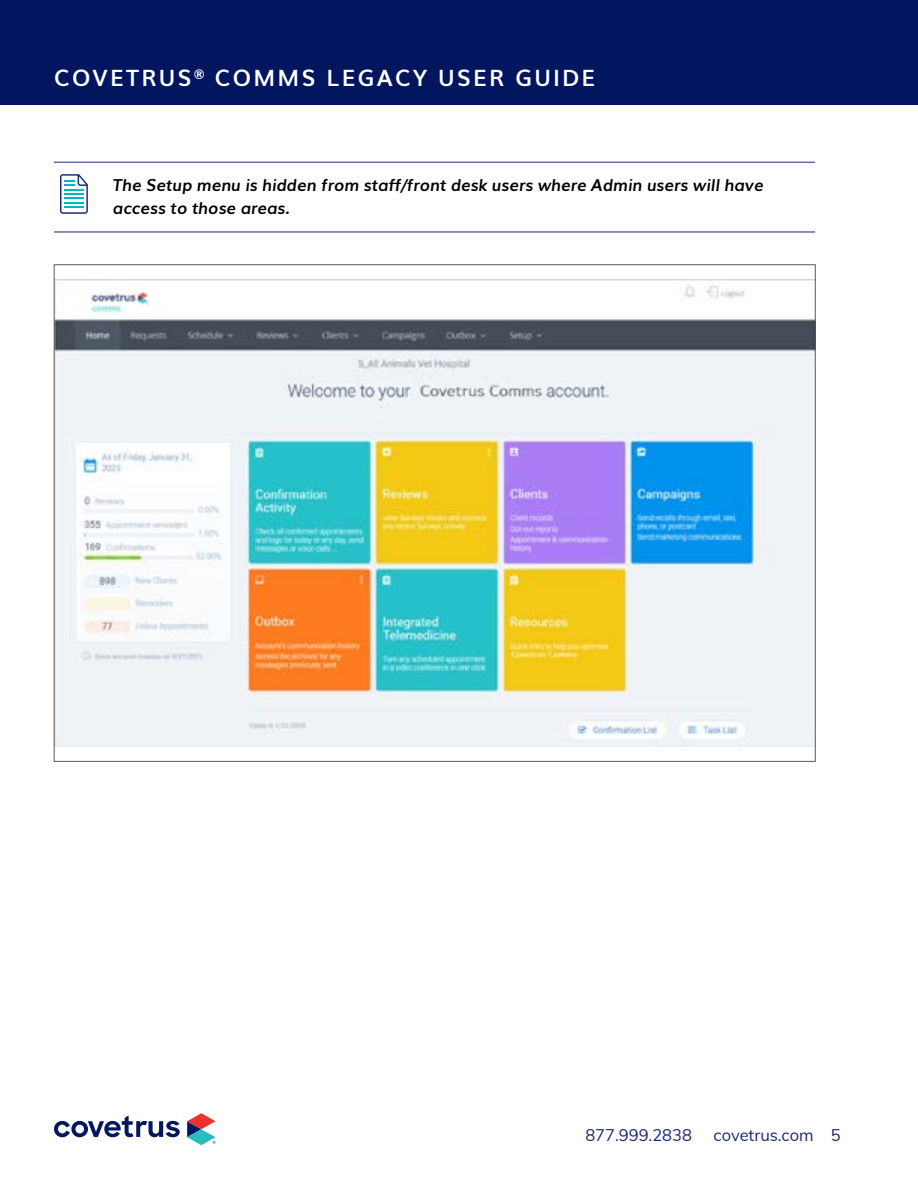
<style>
.page{position:relative;width:918px;height:1188px;background:#fff}
.page>*{position:absolute;margin:0;border:0;box-sizing:border-box;transform-origin:0 0}
.t1{font:700 22.5px "Muli";letter-spacing:.1em;color:#fff}
.t2{font:italic 700 16.5px/22.5px "Muli";color:#000}
.t3{font:16.5px "Mulish";color:#182b70}
</style>
<div class="page">
<div style="left:0;top:0;width:918px;height:104px;background:#021660"></div>
<svg style="left:54px;top:1115px;width:126px;height:22px"></svg>
<svg style="left:187px;top:1113px;width:29px;height:32px"></svg>
<hr style="left:54px;top:162px;width:53px;height:1px;background:#182b70">
<hr style="left:107px;top:162px;width:708px;height:1px;background:#182b70">
<hr style="left:54px;top:232px;width:53px;height:1px;background:#182b70">
<hr style="left:107px;top:232px;width:708px;height:1px;background:#182b70">
<svg style="left:60px;top:174px;width:28px;height:40px"></svg>
<img style="left:56px;top:280px;width:757px;height:467px">
<h1 class="t1" style="left:54px;top:60px;width:543px">COVETRUS<sup>®</sup> COMMS LEGACY USER GUIDE</h1>
<p class="t2" style="left:113px;top:173px;width:652px">The Setup menu is hidden from staff/front desk users where Admin users will have access to those areas.</p>
<p class="t3" style="left:585px;top:1123px;width:108px">877.999.2838</p>
<p class="t3" style="left:714px;top:1123px;width:129px">covetrus.com 5</p>
</div>
